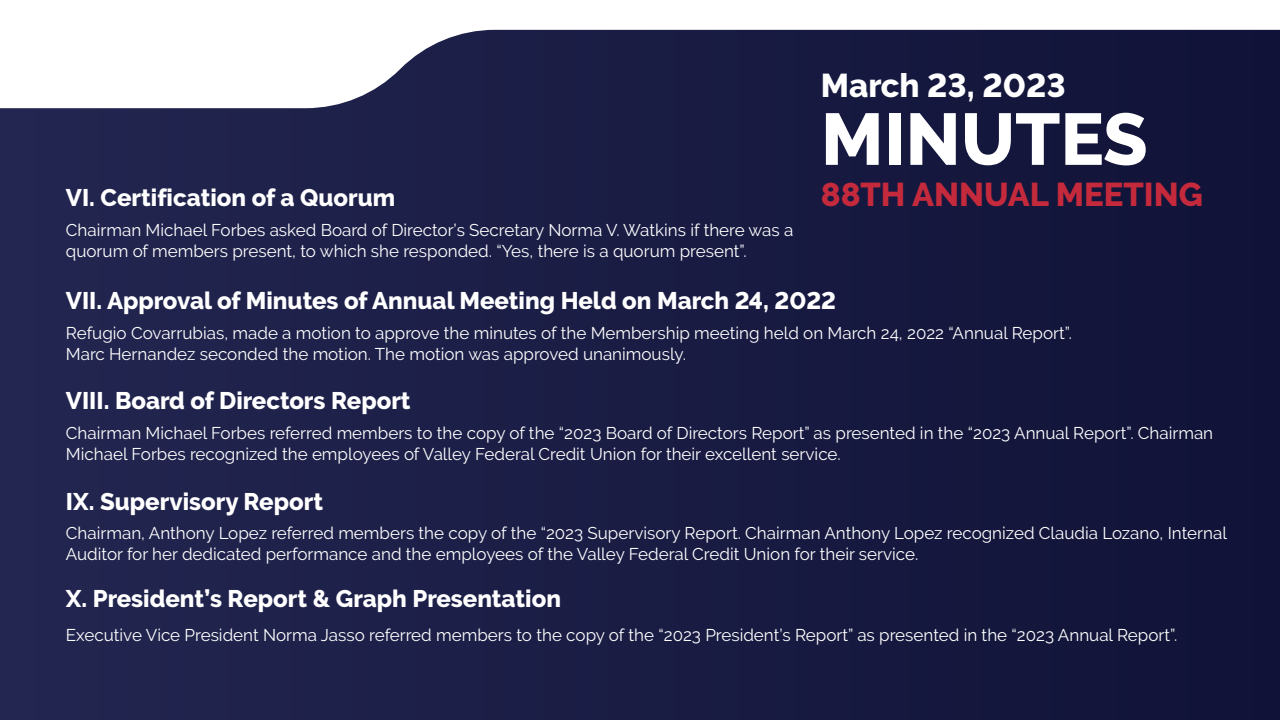
<style>
.page{position:relative;width:1280px;height:720px;background:#1a1c44}
.page>*{position:absolute;margin:0;border:0;box-sizing:border-box;transform-origin:0 0}
.t1{font:800 72.9px "Raleway";color:#fff}
.t2{font:800 32.9px "Raleway";color:#c42a3c}
.t3{font:800 32.9px "Raleway";color:#fff}
.t4{font:800 24px "Raleway";color:#fff}
.t5{font:17px/21px "Raleway";color:#fff}
</style>
<div class="page">
<svg style="left:0;top:0;width:1280px;height:108px"></svg>
<h2 class="t3" style="left:821px;top:67px;width:246px">March 23, 2023</h2>
<h3 class="t4" style="left:66px;top:184px;width:331px">VI. Certification of a Quorum</h3>
<p class="t5" style="left:66px;top:219px;width:729px">Chairman Michael Forbes asked Board of Director’s Secretary Norma V. Watkins if there was a quorum of members present, to which she responded. “Yes, there is a quorum present”.</p>
<h1 class="t1" style="left:821px;top:98px;width:328px">MINUTES</h1>
<h2 class="t2" style="left:821px;top:176px;width:383px">88TH ANNUAL MEETING</h2>
<h3 class="t4" style="left:66px;top:287px;width:772px">VII. Approval of Minutes of Annual Meeting Held on March 24, 2022</h3>
<p class="t5" style="left:66px;top:323px;width:1008px">Refugio Covarrubias, made a motion to approve the minutes of the Membership meeting held on March 24, 2022 “Annual Report”.<br>Marc Hernandez seconded the motion. The motion was approved unanimously.</p>
<h3 class="t4" style="left:66px;top:387px;width:346px">VIII. Board of Directors Report</h3>
<p class="t5" style="left:66px;top:423px;width:1149px">Chairman Michael Forbes referred members to the copy of the “2023 Board of Directors Report” as presented in the “2023 Annual Report”. Chairman<br>Michael Forbes recognized the employees of Valley Federal Credit Union for their excellent service.</p>
<h3 class="t4" style="left:66px;top:488px;width:259px">IX. Supervisory Report</h3>
<p class="t5" style="left:66px;top:522px;width:1163px">Chairman, Anthony Lopez referred members the copy of the “2023 Supervisory Report. Chairman Anthony Lopez recognized Claudia Lozano, Internal<br>Auditor for her dedicated performance and the employees of the Valley Federal Credit Union for their service.</p>
<h3 class="t4" style="left:66px;top:585px;width:497px">X. President’s Report &amp; Graph Presentation</h3>
<p class="t5" style="left:66px;top:624px;width:1113px">Executive Vice President Norma Jasso referred members to the copy of the “2023 President’s Report” as presented in the “2023 Annual Report”.</p>
</div>
